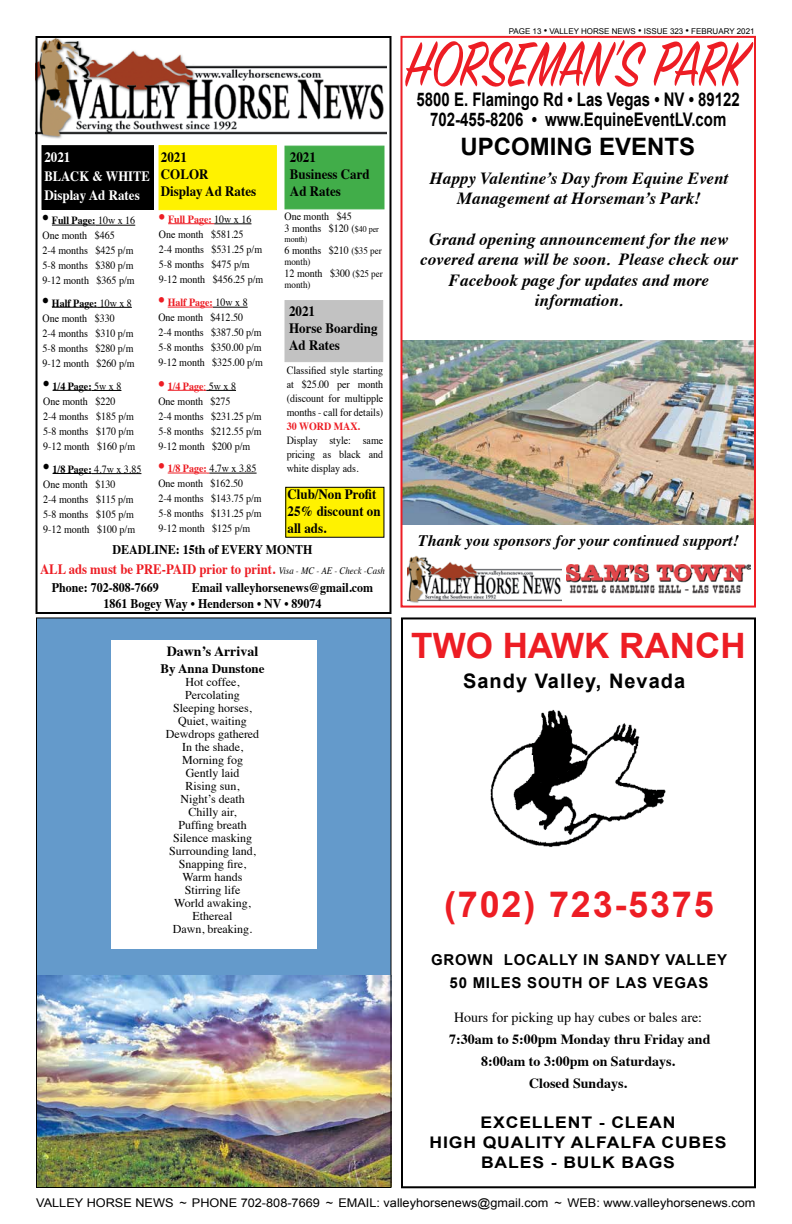
<style>
.page{position:relative;width:792px;height:1224px;background:#fff}
.page>*{position:absolute;margin:0;border:0;box-sizing:border-box;transform-origin:0 0}
.t1{font:70px "Sign Painter House Script";letter-spacing:-.015em;color:#ed1d24;scale:.8 1}
.t2{font:700 36px "Arial";letter-spacing:.05em;color:#ed1d24}
.t3{font:700 35px "Arial";color:#ed1d24}
.t4{font:700 24px "Arial";color:#000}
.t5{font:700 20px "Arial";letter-spacing:.05em;color:#000}
.t6{font:700 18.8px/20px "Arial";color:#000;text-align:center;scale:.8 1}
.t7{font:italic 700 17px/20.4px "Times";color:#000;text-align:center}
.t8{font:700 16px/20px "Arial";letter-spacing:.05em;color:#000;text-align:center;scale:1.1 1}
.t9{font:italic 700 16px "Times";color:#000}
.t10{font:700 15px/23px "Arial";letter-spacing:.05em;color:#000;text-align:center}
.t11{font:700 14.3px/17px "Times";color:#000;scale:.91 1}
.t12{font:700 14.3px "Times";color:#ed1d24;scale:.89 1}
.t13{font:700 14.3px/19px "Times";color:#fff;scale:.91 1}
.t14{font:700 14px/22px "Times";color:#000;text-align:center}
.t15{font:14px "Times";color:#000}
.t16{font:700 13.2px/16px "Times";color:#000;scale:.91 1}
.t17{font:700 13px "Times";color:#000}
.t18{font:12px/13px "Times";color:#000;text-align:center}
.t19{font:12px "Arial";color:#000;scale:1.06 1}
.t20{font:11px/15px "Times";color:#000;scale:.91 1}
.t21{font:700 11px "Times";color:#ed1d24;scale:.91 1}
.t22{font:9.9px "Times";color:#000;scale:.91 1}
.t23{font:8.8px "Times";color:#000;scale:.91 1}
.t24{font:8px "Arial";color:#000}
.s1{font-size:10px}
.s2{font-weight:700;font-size:19.8px;color:#ed1d24}
.s3{font-weight:700;color:#ed1d24}
.s4{color:#ed1d24}
.s5{font-size:19.8px}
.s6{font-weight:700}
.s7{font-size:8.8px}
.s8{font-size:9.9px}
.s9{font-weight:400;font-style:italic;font-size:9.9px;color:#000}
</style>
<div class="page">
<div style="left:36px;top:618px;width:356px;height:570px;background:#649acb"></div>
<img style="left:403px;top:341px;width:350px;height:183px">
<div style="left:400px;top:36px;width:356px;height:572px;border:2px solid #ed1d24"></div>
<img style="left:408px;top:555px;width:154px;height:48px">
<img style="left:567px;top:565px;width:183px;height:29px">
<img style="left:39px;top:39px;width:347px;height:100px">
<div style="left:36px;top:36px;width:356px;height:578px;border:2px solid #000"></div>
<div style="left:284px;top:146px;width:100px;height:63px;background:#41ad49"></div>
<div style="left:42px;top:146px;width:111px;height:63px;background:#000"></div>
<div style="left:42px;top:145px;width:112px;height:65px;border:1px solid #000"></div>
<hr style="left:52px;top:225px;width:44px;height:1px;background:#000">
<hr style="left:96px;top:225px;width:39px;height:1px;background:#000">
<hr style="left:52px;top:307px;width:45px;height:1px;background:#000">
<hr style="left:97px;top:307px;width:35px;height:1px;background:#000">
<hr style="left:53px;top:390px;width:39px;height:1px;background:#000">
<svg style="left:92px;top:390px;width:29px;height:1px"></svg>
<hr style="left:53px;top:473px;width:39px;height:1px;background:#000">
<hr style="left:92px;top:473px;width:49px;height:1px;background:#000">
<div style="left:159px;top:145px;width:118px;height:65px;background:#fff200;border:1px solid #fff200"></div>
<hr style="left:168px;top:223px;width:46px;height:1px;background:#ed1d24">
<hr style="left:214px;top:224px;width:37px;height:1px;background:#000">
<hr style="left:168px;top:307px;width:45px;height:1px;background:#ed1d24">
<hr style="left:213px;top:307px;width:35px;height:1px;background:#000">
<hr style="left:168px;top:390px;width:36px;height:1px;background:#ed1d24">
<hr style="left:206px;top:390px;width:30px;height:1px;background:#000">
<hr style="left:168px;top:473px;width:39px;height:1px;background:#ed1d24">
<hr style="left:209px;top:473px;width:48px;height:1px;background:#000">
<div style="left:284px;top:300px;width:99px;height:62px;background:#c2c2c2"></div>
<div style="left:286px;top:487px;width:98px;height:50px;background:#fff200"></div>
<div style="left:285px;top:487px;width:99px;height:51px;border:1px solid #000"></div>
<div style="left:401px;top:617px;width:355px;height:571px;border:2px solid #000"></div>
<img style="left:491px;top:709px;width:175px;height:138px">
<div style="left:111px;top:640px;width:206px;height:309px;background:#fff"></div>
<img style="left:38px;top:976px;width:352px;height:210px">
<p class="t24" style="left:509px;top:26px;width:247px">PAGE 13 <span class="s1">•</span> VALLEY HORSE NEWS <span class="s1">•</span> ISSUE 323 <span class="s1">•</span> FEBRUARY 2021</p>
<h1 class="t1" style="left:404px;top:21px;width:427px">HORSEMAN’S PARK</h1>
<h3 class="t11" style="left:161px;top:147px;width:106px">2021<br>COLOR<br>Display Ad Rates</h3>
<p class="t20" style="left:159px;top:211px;width:116px"><span class="s2">•</span> <span class="s3">Full Page:</span> 10w x 16<br>One month $581.25<br>2-4 months $531.25 p/m<br>5-8 months $475 p/m<br>9-12 month $456.25 p/m</p>
<p class="t20" style="left:158px;top:294px;width:116px"><span class="s2">•</span> <span class="s3">Half Page:</span> 10w x 8<br>One month $412.50<br>2-4 months $387.50 p/m<br>5-8 months $350.00 p/m<br>9-12 month $325.00 p/m</p>
<p class="t20" style="left:158px;top:377px;width:115px"><span class="s2">•</span> <span class="s3">1/4 Page</span><span class="s4">:</span> 5w x 8<br>One month $275<br>2-4 months $231.25 p/m<br>5-8 months $212.55 p/m<br>9-12 month $200 p/m</p>
<p class="t20" style="left:158px;top:460px;width:115px"><span class="s2">•</span> <span class="s3">1/8 Page:</span> 4.7w x 3.85<br>One month $162.50<br>2-4 months $143.75 p/m<br>5-8 months $131.25 p/m<br>9-12 month $125 p/m</p>
<h3 class="t11" style="left:290px;top:147px;width:89px">2021<br>Business Card<br>Ad Rates</h3>
<h3 class="t13" style="left:44px;top:146px;width:118px">2021<br>BLACK &amp; WHITE<br>Display Ad Rates</h3>
<p class="t20" style="left:43px;top:212px;width:103px"><span class="s5">•</span> <span class="s6">Full Page:</span> 10w x 16<br>One month $465<br>2-4 months $425 p/m<br>5-8 months $380 p/m<br>9-12 month $365 p/m</p>
<p class="t20" style="left:43px;top:294px;width:103px"><span class="s5">•</span> <span class="s6">Half Page:</span> 10w x 8<br>One month $330<br>2-4 months $310 p/m<br>5-8 months $280 p/m<br>9-12 month $260 p/m</p>
<p class="t20" style="left:43px;top:378px;width:103px"><span class="s5">•</span> <span class="s6">1/4 Page:</span> 5w x 8<br>One month $220<br>2-4 months $185 p/m<br>5-8 months $170 p/m<br>9-12 month $160 p/m</p>
<p class="t20" style="left:43px;top:461px;width:109px"><span class="s5">•</span> <span class="s6">1/8 Page:</span> 4.7w x 3.85<br>One month $130<br>2-4 months $115 p/m<br>5-8 months $105 p/m<br>9-12 month $100 p/m</p>
<p class="t20" style="left:285px;top:210px;width:105px;line-height:12px">One month $45<br>3 months $120 (<span class="s7">$40 per</span></p>
<p class="t23" style="left:284px;top:231px;width:27px">month)</p>
<p class="t20" style="left:284px;top:242px;width:108px">6 months $210 <span class="s8">($35 per</span></p>
<p class="t22" style="left:284px;top:252px;width:30px">month)</p>
<p class="t20" style="left:284px;top:265px;width:110px">12 month $300 <span class="s8">($25 per</span></p>
<p class="t22" style="left:284px;top:275px;width:30px">month)</p>
<h3 class="t11" style="left:289px;top:301px;width:99px">2021<br>Horse Boarding<br>Ad Rates</h3>
<p class="t20" style="left:287px;top:362px;width:108px;line-height:14px;text-align:justify">Classified style starting at $25.00 per month (discount for multipple months - call for details)</p>
<p class="t21" style="left:287px;top:415px;width:82px">30 WORD MAX.</p>
<p class="t20" style="left:287px;top:432px;width:108px;line-height:14px;text-align:justify">Display style: same pricing as black and white display ads.</p>
<h3 class="t11" style="left:288px;top:484px;width:104px">Club/Non Profit<br>25% discount on all ads.</h3>
<h3 class="t12" style="left:40px;top:555px;width:389px">ALL ads must be PRE-PAID prior to print. <span class="s9">Visa - MC - AE - Check -Cash</span></h3>
<p class="t16" style="left:52px;top:578px;width:119px">Phone: 702-808-7669</p>
<p class="t16" style="left:113px;top:540px;width:221px">DEADLINE: 15th of EVERY MONTH</p>
<p class="t16" style="left:103px;top:578px;width:298px;text-indent:89px">Email valleyhorsenews@gmail.com<br>1861 Bogey Way • Henderson • NV • 89074</p>
<p class="t14" style="left:167px;top:639px;width:93px">Dawn’s Arrival</p>
<p class="t17" style="left:160px;top:656px;width:106px">By Anna Dunstone</p>
<p class="t18" style="left:166px;top:675px;width:95px">Hot coffee,<br>Percolating<br>Sleeping horses,<br>Quiet, waiting<br>Dewdrops gathered<br>In the shade,<br>Morning fog<br>Gently laid<br>Rising sun,<br>Night’s death<br>Chilly air,<br>Puffing breath<br>Silence masking<br>Surrounding land,<br>Snapping fire,<br>Warm hands<br>Stirring life<br>World awaking,<br>Ethereal<br>Dawn, breaking.</p>
<h3 class="t6" style="left:417px;top:90px;width:406px">5800 E. Flamingo Rd • Las Vegas • NV • 89122<br>702-455-8206 • www.EquineEventLV.com</h3>
<h3 class="t4" style="left:460px;top:131px;width:236px">UPCOMING EVENTS</h3>
<h3 class="t7" style="left:430px;top:166px;width:300px">Happy Valentine’s Day from Equine Event<br>Management at Horseman’s Park!</h3>
<h3 class="t7" style="left:420px;top:228px;width:319px">Grand opening announcement for the new covered arena will be soon. Please check our<br>Facebook page for updates and more information.</h3>
<h3 class="t9" style="left:418px;top:525px;width:322px">Thank you sponsors for your continued support!</h3>
<h3 class="t3" style="left:411px;top:622px;width:336px">TWO HAWK RANCH</h3>
<h3 class="t5" style="left:463px;top:668px;width:224px">Sandy Valley, Nevada</h3>
<h2 class="t2" style="left:444px;top:881px;width:271px">(702) 723-5375</h2>
<h3 class="t10" style="left:431px;top:948px;width:298px">GROWN LOCALLY IN SANDY VALLEY<br>50 MILES SOUTH OF LAS VEGAS</h3>
<p class="t15" style="left:454px;top:1004px;width:250px">Hours for picking up hay cubes or bales are:</p>
<p class="t14" style="left:449px;top:1026px;width:263px">7:30am to 5:00pm Monday thru Friday and<br>8:00am to 3:00pm on Saturdays.<br>Closed Sundays.</p>
<h3 class="t8" style="left:429px;top:1113px;width:272px">EXCELLENT - CLEAN<br>HIGH QUALITY ALFALFA CUBES<br>BALES - BULK BAGS</h3>
<p class="t19" style="left:36px;top:1195px;width:680px">VALLEY HORSE NEWS ~ PHONE 702-808-7669 ~ EMAIL: valleyhorsenews@gmail.com ~ WEB: www.valleyhorsenews.com</p>
</div>
